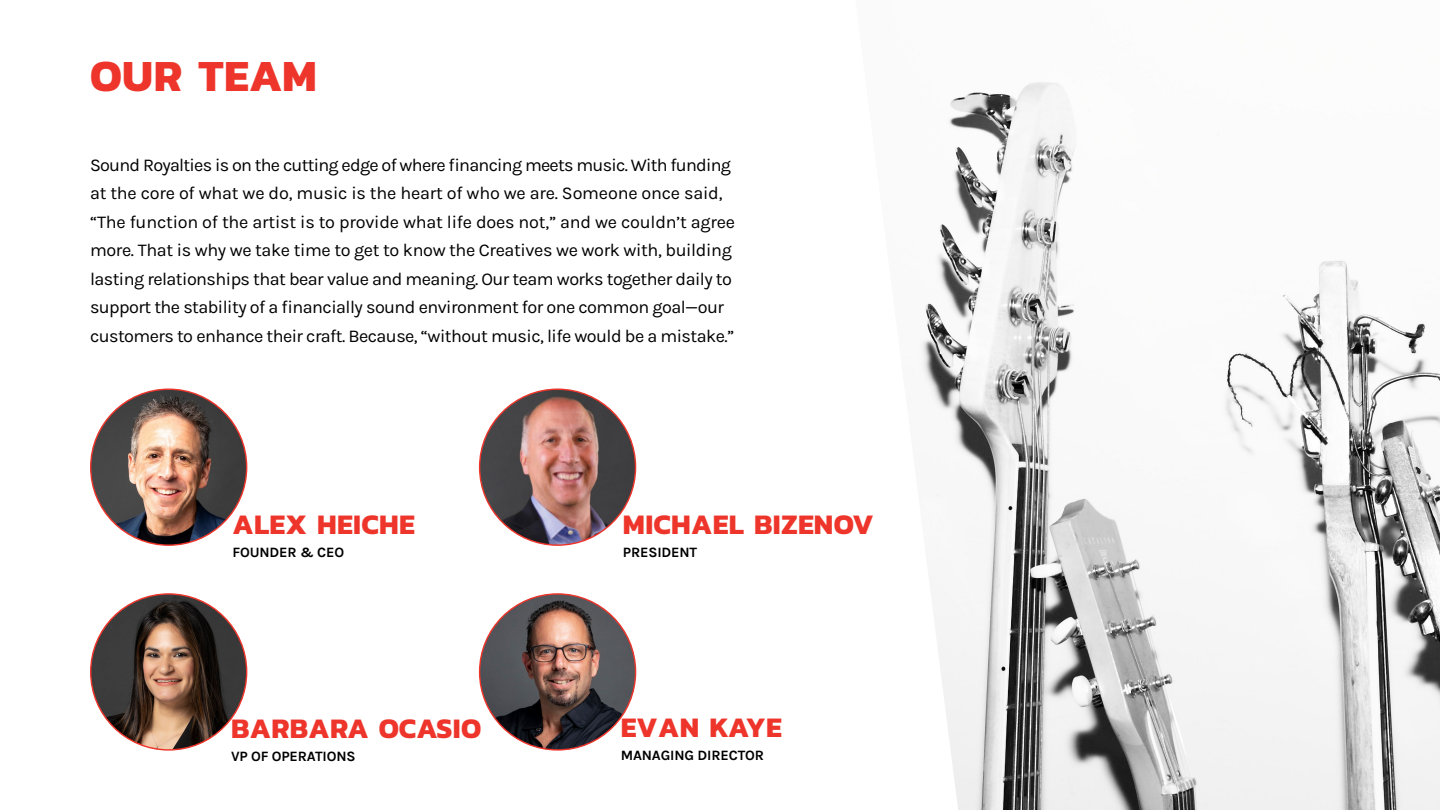
<style>
.page{position:relative;width:1440px;height:810px;background:#fff}
.page>*{position:absolute;margin:0;border:0;box-sizing:border-box;transform-origin:0 0}
.t1{font:700 45px "Kanit";letter-spacing:.01em;color:#ee352b}
.t2{font:700 28.65px "Kanit";letter-spacing:.01em;color:#ee352b}
.t3{font:18px/28.5px "Karla";letter-spacing:-.03em;color:#000}
.t4{font:700 14.33px "Karla";letter-spacing:-.01em;color:#000}
</style>
<div class="page">
<img style="left:921px;top:82px;width:519px;height:728px">
<img style="left:91px;top:389px;width:156px;height:156px;border-radius:78px">
<img style="left:91px;top:594px;width:156px;height:156px;border-radius:78px">
<img style="left:480px;top:389px;width:156px;height:156px;border-radius:78px">
<img style="left:480px;top:594px;width:156px;height:156px;border-radius:78px">
<h1 class="t1" style="left:90px;top:41px;width:228px">OUR TEAM</h1>
<p class="t3" style="left:90px;top:150px;width:647px">Sound Royalties is on the cutting edge of where financing meets music. With funding at the core of what we do, music is the heart of who we are. Someone once said, “The function of the artist is to provide what life does not,” and we couldn’t agree more. That is why we take time to get to know the Creatives we work with, building lasting relationships that bear value and meaning. Our team works together daily to support the stability of a financially sound environment for one common goal—our customers to enhance their craft. Because, “without music, life would be a mistake.”</p>
<h2 class="t2" style="left:232px;top:502px;width:184px">ALEX HEICHE</h2>
<p class="t4" style="left:233px;top:543px;width:113px">FOUNDER &amp; CEO</p>
<h2 class="t2" style="left:231px;top:706px;width:252px">BARBARA OCASIO</h2>
<p class="t4" style="left:231px;top:747px;width:126px">VP OF OPERATIONS</p>
<h2 class="t2" style="left:623px;top:502px;width:252px">MICHAEL BIZENOV</h2>
<p class="t4" style="left:623px;top:543px;width:76px">PRESIDENT</p>
<h2 class="t2" style="left:621px;top:706px;width:163px">EVAN KAYE</h2>
<p class="t4" style="left:621px;top:746px;width:145px">MANAGING DIRECTOR</p>
</div>
